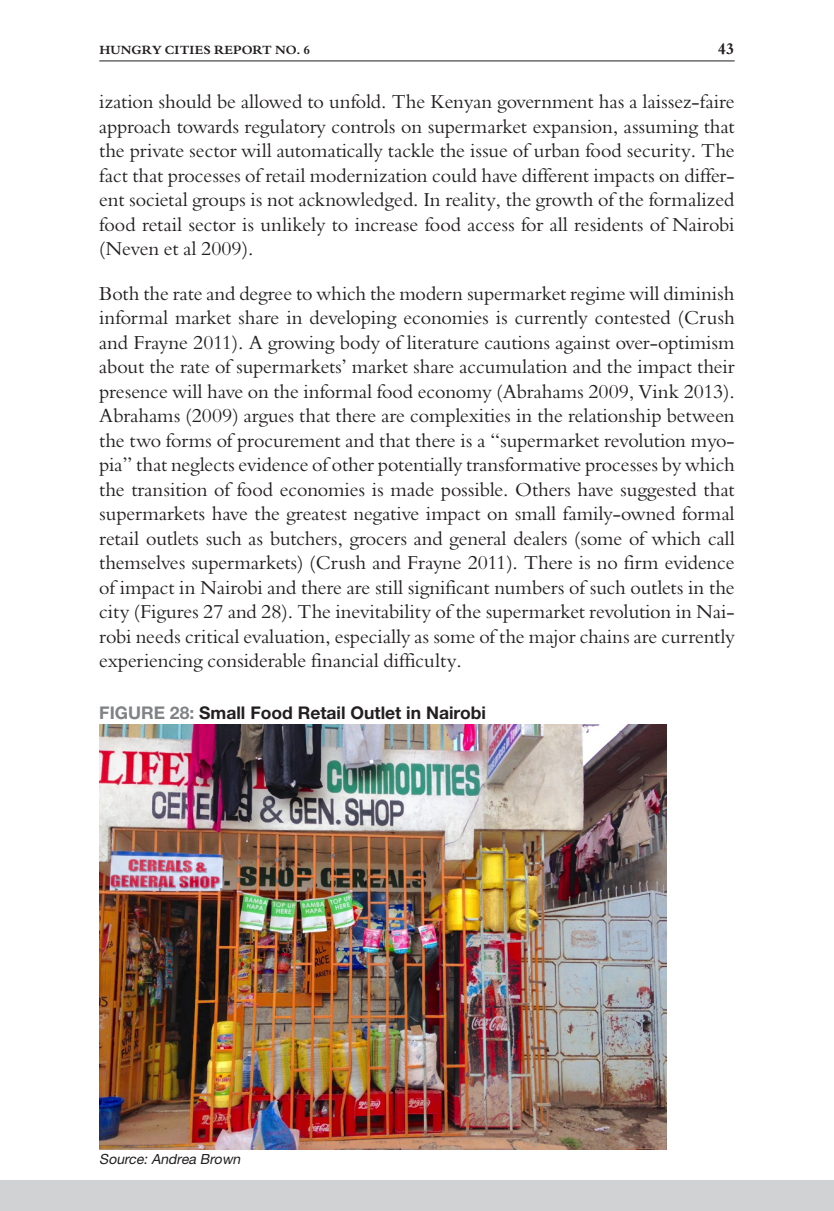
<style>
.page{position:relative;width:834px;height:1211px;background:#fff}
.page>*{position:absolute;margin:0;border:0;box-sizing:border-box;transform-origin:0 0}
.t1{font:19.25px/24.5px "Bergamo Std";color:#231f20;text-align:justify}
.t2{font:700 17.5px "Helvetica Neue LT Std";color:#231f20}
.t3{font:700 15.75px "Bergamo Std";color:#231f20}
.t4{font:italic 14px "Helvetica Neue LT Std";color:#231f20}
.t5{font:700 12.25px "Bergamo Std";letter-spacing:.01em;color:#231f20}
.s1{color:#808285}
</style>
<div class="page">
<div style="left:0;top:1180px;width:833px;height:30px;background:#d1d2d4"></div>
<hr style="left:99px;top:60px;width:635px;height:1px;background:#231f20">
<img style="left:99px;top:724px;width:567px;height:425px">
<p class="t5" style="left:99px;top:43px;width:212px">HUNGRY CITIES REPORT NO. 6</p>
<p class="t3" style="left:717px;top:39px;width:18px">43</p>
<p class="t1" style="left:99px;top:90px;width:636px">ization should be allowed to unfold. The Kenyan government has a laissez-faire approach towards regulatory controls on supermarket expansion, assuming that the private sector will automatically tackle the issue of urban food security. The fact that processes of retail modernization could have different impacts on differ&shy;ent societal groups is not acknowledged. In reality, the growth of the formalized food retail sector is unlikely to increase food access for all residents of Nairobi (Neven et al 2009).</p>
<p class="t1" style="left:99px;top:281px;width:637px">Both the rate and degree to which the modern supermarket regime will diminish informal market share in developing economies is currently contested (Crush and Frayne 2011). A growing body of literature cautions against over-optimism about the rate of supermarkets’ market share accumulation and the impact their presence will have on the informal food economy (Abrahams 2009, Vink 2013).<br>Abrahams (2009) argues that there are complexities in the relationship between the two forms of procurement and that there is a “supermarket revolution myo&shy;pia” that neglects evidence of other potentially transformative processes by which the transition of food economies is made possible. Others have suggested that supermarkets have the greatest negative impact on small family-owned formal retail outlets such as butchers, grocers and general dealers (some of which call themselves supermarkets) (Crush and Frayne 2011). There is no firm evidence of impact in Nairobi and there are still significant numbers of such outlets in the city (Figures 27 and 28). The inevitability of the supermarket revolution in Nai&shy;robi needs critical evaluation, especially as some of the major chains are currently experiencing considerable financial difficulty.</p>
<p class="t2" style="left:99px;top:701px;width:388px"><span class="s1">FIGURE 28:</span> Small Food Retail Outlet in Nairobi</p>
<p class="t4" style="left:99px;top:1151px;width:145px">Source: Andrea Brown</p>
</div>
